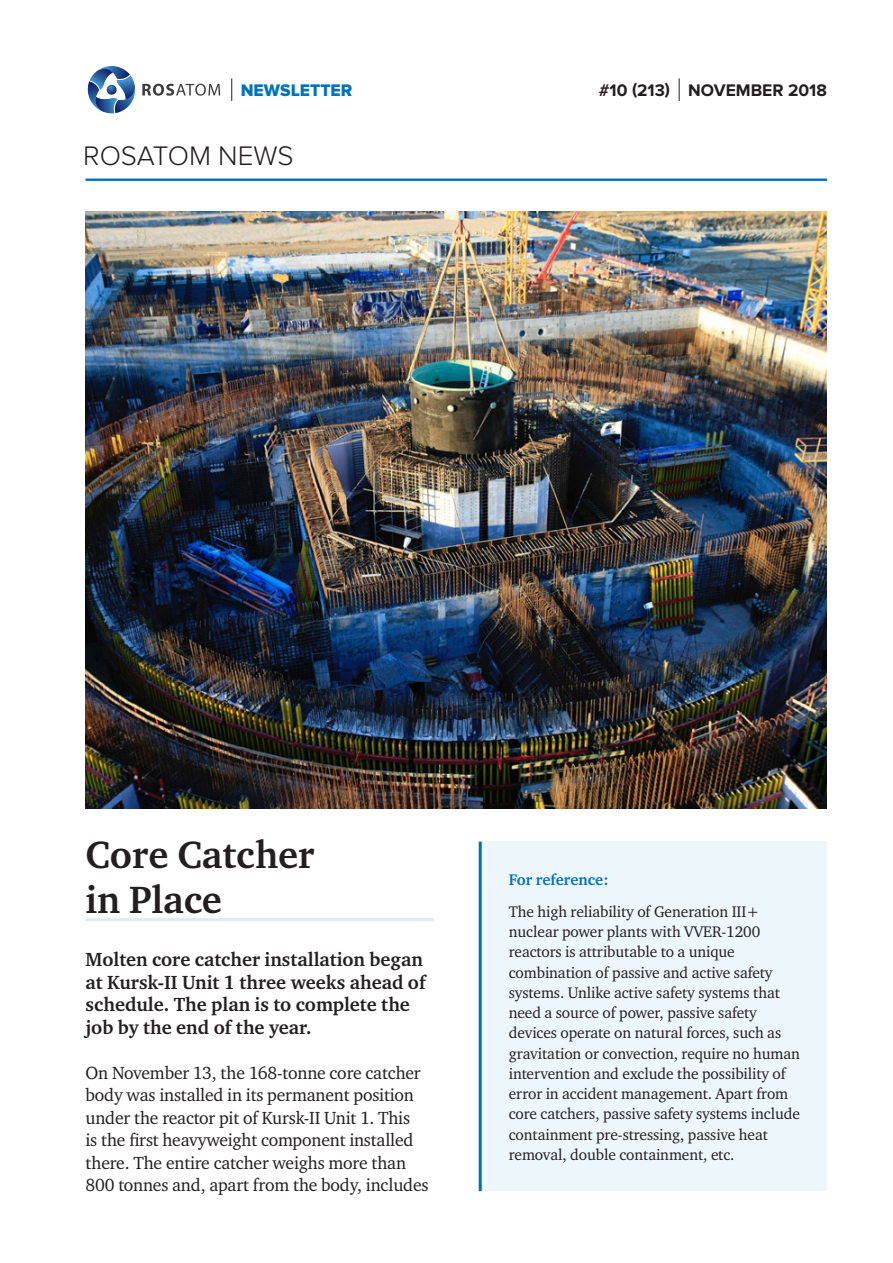
<style>
.page{position:relative;width:893px;height:1263px;background:#fff}
.page>*{position:absolute;margin:0;border:0;box-sizing:border-box;transform-origin:0 0}
.t1{font:700 39px/45px "Charter ITC";color:#231f20}
.t2{font:300 27.9px "Proxima Nova";color:#231f20}
.t3{font:700 19.5px/22.5px "Charter ITC";color:#231f20}
.t4{font:18px/22.5px "Charter ITC";letter-spacing:-.01em;color:#231f20}
.t5{font:700 17.4px "Proxima Nova";color:#231f20}
.t6{font:17.4px "Proxima Nova Extrabld";color:#0072bc}
.t7{font:15.75px/20.2px "Charter ITC";letter-spacing:-.005em;color:#231f20}
.t8{font:700 15.75px "Charter ITC";color:#0072bc}
</style>
<div class="page">
<hr style="left:86px;top:179px;width:741px;height:2px;background:#0072bc">
<svg style="left:87px;top:66px;width:49px;height:48px"></svg>
<svg style="left:142px;top:84px;width:78px;height:12px"></svg>
<svg style="left:679px;top:78px;width:1px;height:23px"></svg>
<svg style="left:231px;top:78px;width:1px;height:23px"></svg>
<hr style="left:86px;top:918px;width:348px;height:3px;background:#e1e9f6">
<img style="left:86px;top:212px;width:741px;height:596px">
<div style="left:479px;top:842px;width:348px;height:349px;background:#edf7fb"></div>
<hr style="left:479px;top:842px;width:3px;height:349px;background:#0072bc">
<p class="t6" style="left:241px;top:80px;width:113px">NEWSLETTER</p>
<p class="t5" style="left:599px;top:80px;width:230px">#10 (213) NOVEMBER 2018</p>
<h2 class="t2" style="left:83px;top:140px;width:212px">ROSATOM NEWS</h2>
<h1 class="t1" style="left:86px;top:832px;width:230px">Core Catcher in Place</h1>
<p class="t3" style="left:86px;top:948px;width:342px">Molten core catcher installation began at Kursk-II Unit 1 three weeks ahead of schedule. The plan is to complete the job by the end of the year.</p>
<p class="t4" style="left:86px;top:1061px;width:345px">On November 13, the 168-tonne core catcher body was installed in its permanent position under the reactor pit of Kursk-II Unit 1. This<br>is the first heavyweight component installed there. The entire catcher weighs more than 800 tonnes and, apart from the body, includes</p>
<p class="t8" style="left:509px;top:869px;width:101px">For reference:</p>
<p class="t7" style="left:509px;top:901px;width:293px">The high reliability of Generation III+ nuclear power plants with VVER-1200 reactors is attributable to a unique combination of passive and active safety systems. Unlike active safety systems that need a source of power, passive safety devices operate on natural forces, such as gravitation or convection, require no human intervention and exclude the possibility of error in accident management. Apart from core catchers, passive safety systems include containment pre-stressing, passive heat removal, double containment, etc.</p>
</div>
